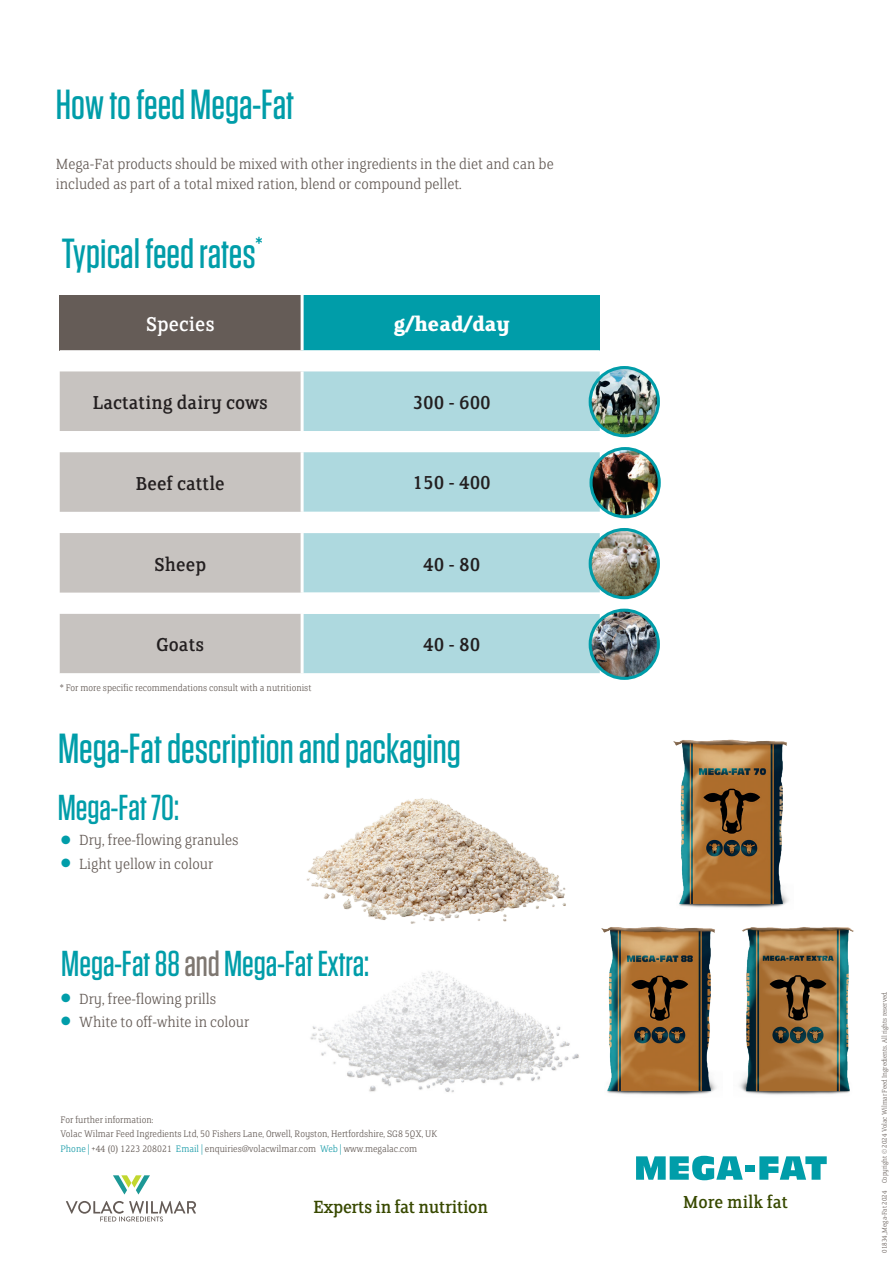
<style>
.page{position:relative;width:893px;height:1263px;background:#fff}
.page>*{position:absolute;margin:0;border:0;box-sizing:border-box;transform-origin:0 0}
.t1{font:500 42px "Tungsten";color:#009da9}
.t2{font:500 36px "Tungsten";color:#009da9}
.t3{font:700 22.5px "FS Clerkenwell";color:#fff}
.t4{font:22.5px "FS Clerkenwell";color:#fff}
.t5{font:21px "FS Clerkenwell";color:#231f20}
.t6{font:19.8px "FS Clerkenwell";letter-spacing:-.02em;color:#384900}
.t7{font:19.5px "FS Clerkenwell";color:#384900}
.t8{font:300 16.5px/19.5px "FS Clerkenwell";color:#655c57}
.t9{font:300 10.5px "FS Clerkenwell";color:#655c57}
.t10{font:300 7.5px "FS Clerkenwell";color:#655c57}
.s1{color:#009da9}
.s2{color:#7e7771}
.s3{color:#1b9ca9}
</style>
<div class="page">
<img style="left:310px;top:971px;width:269px;height:122px">
<img style="left:306px;top:798px;width:260px;height:126px">
<div style="left:60px;top:295px;width:242px;height:55px;background:#655c57"></div>
<div style="left:302px;top:295px;width:298px;height:55px;background:#009da9"></div>
<svg style="left:60px;top:371px;width:241px;height:141px;background:#cfccc9"></svg>
<svg style="left:304px;top:371px;width:296px;height:141px;fill:#aed9df"></svg>
<svg style="left:60px;top:533px;width:540px;height:141px"></svg>
<hr style="left:301px;top:295px;width:3px;height:55px;background:#fff">
<hr style="left:301px;top:533px;width:3px;height:60px;background:#fff">
<hr style="left:301px;top:593px;width:3px;height:21px;background:#fff">
<hr style="left:301px;top:614px;width:3px;height:59px;background:#fff">
<img style="left:590px;top:367px;width:68px;height:69px;border-radius:34px">
<div style="left:589px;top:366px;width:71px;height:71px;border:3px solid #009da9;border-radius:50%"></div>
<img style="left:591px;top:449px;width:68px;height:68px;border-radius:34px">
<div style="left:589px;top:447px;width:72px;height:71px;border:3px solid #009da9;border-radius:50%"></div>
<img style="left:590px;top:529px;width:68px;height:69px;border-radius:34px">
<div style="left:589px;top:528px;width:71px;height:71px;border:3px solid #009da9;border-radius:50%"></div>
<img style="left:590px;top:610px;width:68px;height:68px;border-radius:34px">
<div style="left:589px;top:609px;width:71px;height:71px;border:3px solid #009da9;border-radius:50%"></div>
<img style="left:673px;top:739px;width:116px;height:169px">
<img style="left:601px;top:926px;width:116px;height:169px">
<img style="left:739px;top:927px;width:115px;height:168px">
<div style="left:745px;top:1165px;width:10px;height:7px;background:#009da9"></div>
<svg style="left:636px;top:1156px;width:107px;height:24px"></svg>
<svg style="left:759px;top:1156px;width:68px;height:24px"></svg>
<svg style="left:66px;top:1201px;width:130px;height:20px"></svg>
<svg style="left:113px;top:1175px;width:37px;height:19px"></svg>
<p class="t1" style="left:56px;top:82px;width:240px">How to feed Mega-Fat</p>
<p class="t8" style="left:56px;top:155px;width:499px">Mega-Fat products should be mixed with other ingredients in the diet and can be included as part of a total mixed ration, blend or compound pellet.</p>
<p class="t1" style="left:62px;top:231px;width:202px">Typical feed rates<sup>*</sup></p>
<p class="t4" style="left:146px;top:313px;width:70px">Species</p>
<p class="t3" style="left:393px;top:313px;width:118px">g/head/day</p>
<p class="t5" style="left:92px;top:393px;width:177px">Lactating dairy cows</p>
<p class="t5" style="left:412px;top:393px;width:80px">300 - 600</p>
<p class="t5" style="left:136px;top:473px;width:91px">Beef cattle</p>
<p class="t5" style="left:412px;top:473px;width:80px">150 - 400</p>
<p class="t5" style="left:154px;top:554px;width:53px">Sheep</p>
<p class="t5" style="left:423px;top:554px;width:59px">40 - 80</p>
<p class="t5" style="left:156px;top:635px;width:49px">Goats</p>
<p class="t5" style="left:423px;top:635px;width:59px">40 - 80</p>
<p class="t9" style="left:60px;top:683px;width:253px">* For more specific recommendations consult with a nutritionist</p>
<p class="t1" style="left:58px;top:727px;width:404px">Mega-Fat description and packaging</p>
<p class="t2" style="left:58px;top:789px;width:123px">Mega-Fat 70:</p>
<p class="t8" style="left:61px;top:831px;width:179px"><span class="s1">●</span> Dry, free-flowing granules</p>
<p class="t8" style="left:61px;top:855px;width:153px"><span class="s1">●</span> Light yellow in colour</p>
<p class="t2" style="left:61px;top:944px;width:309px">Mega-Fat 88<span class="s2">and</span>Mega-Fat Extra:</p>
<p class="t8" style="left:61px;top:989px;width:156px"><span class="s1">●</span> Dry, free-flowing prills</p>
<p class="t8" style="left:61px;top:1013px;width:189px"><span class="s1">●</span> White to off-white in colour</p>
<p class="t9" style="left:61px;top:1114px;width:94px">For further information:</p>
<p class="t9" style="left:61px;top:1129px;width:378px">Volac Wilmar Feed Ingredients Ltd, 50 Fishers Lane, Orwell, Royston, Hertfordshire, SG8 5QX, UK</p>
<p class="t9" style="left:61px;top:1143px;width:358px"><span class="s3">Phone |</span> +44 (0) 1223 208021 <span class="s3">Email |</span> enquiries@volacwilmar.com <span class="s3">Web |</span> www.megalac.com</p>
<p class="t6" style="left:313px;top:1198px;width:177px">Experts in fat nutrition</p>
<p class="t7" style="left:683px;top:1192px;width:107px">More milk fat</p>
<p class="t10" style="left:881px;top:1253px;width:263px;rotate:-90deg">01834_Mega-Fat 2024 Copyright © 2024 Volac Wilmar Feed Ingredients. All rights reserved.</p>
</div>
